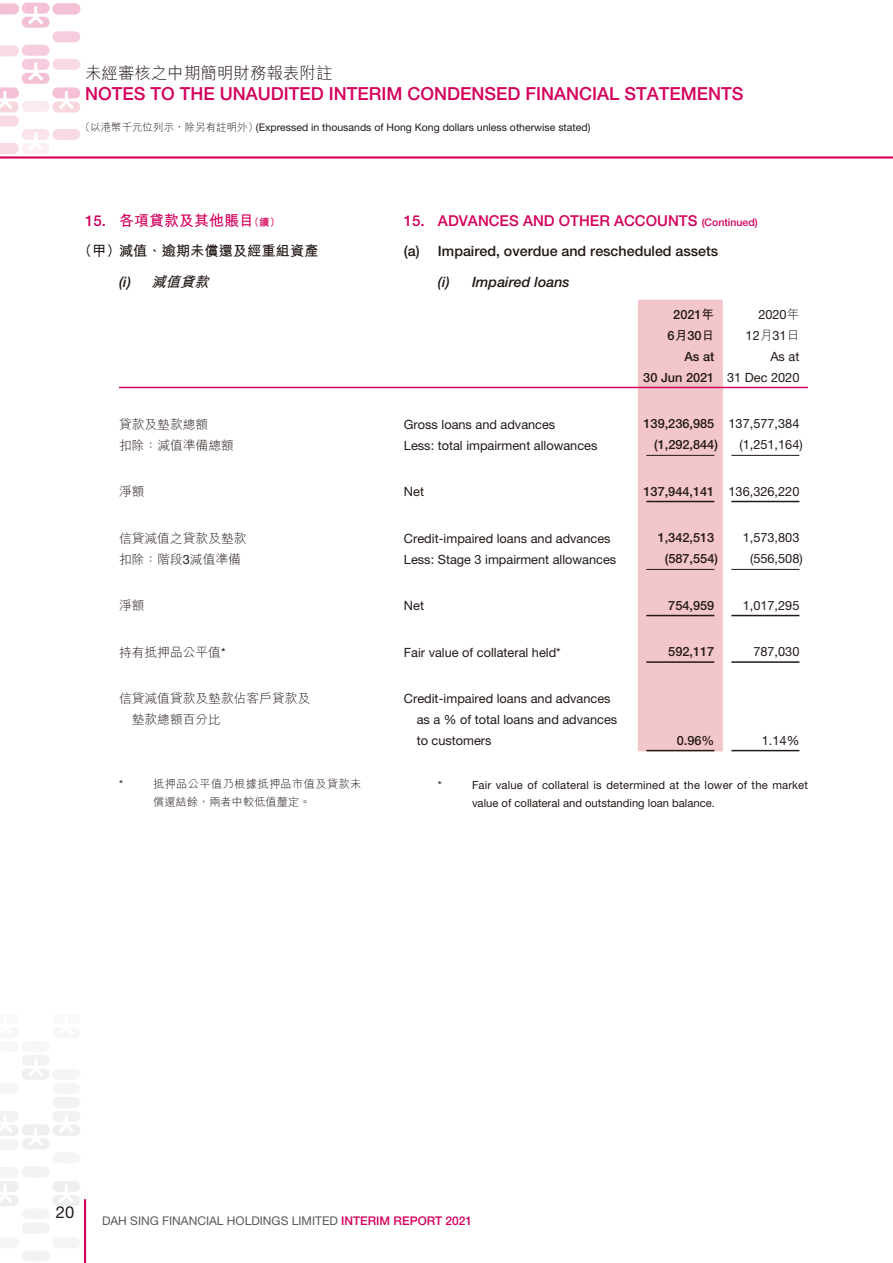
<style>
.page{position:relative;width:893px;height:1263px;background:#fff}
.page>*{position:absolute;margin:0;border:0;box-sizing:border-box;transform-origin:0 0}
.t1{font:500 18px "Helvetica Neue LT Std";color:#d4005c}
.t2{font:300 16.5px "M Hei HK";color:#231916}
.t3{font:16.5px "Helvetica Neue LT Std";color:#231916}
.t4{font:500 15px "Helvetica Neue LT Std";color:#d4005c}
.t5{font:700 15px "M Hei HK";color:#d4005c}
.t6{font:500 14.25px "Helvetica Neue LT Std";color:#231916}
.t7{font:700 14.25px "M Hei HK";color:#231916}
.t8{font:italic 500 14.25px "Helvetica Neue LT Std";color:#231916}
.t9{font:italic 700 14.25px "M Hei HK";color:#231916}
.t10{font:12.75px/21px "Helvetica Neue LT Std";color:#231916;text-align:right}
.t11{font:500 12.75px/21px "Helvetica Neue LT Std";color:#231916;text-align:center}
.t12{font:300 12.75px/21px "M Hei HK";color:#231916}
.t13{font:12px "Helvetica Neue LT Std";color:#595857}
.t14{font:11.25px/18px "Helvetica Neue LT Std";letter-spacing:.015em;color:#231916}
.t15{font:300 11.25px/18px "M Hei HK";letter-spacing:.03em;color:#231916}
.t16{font:10.5px "Helvetica Neue LT Std";color:#231916}
.s1{font-family:"M Hei HK";font-weight:300}
.s2{font-family:"Helvetica Neue LT Std";font-weight:500}
.s3{font-size:10.5px}
.s4{font-family:"M Hei HK";font-weight:700}
.s5{font-weight:400}
.s6{font-family:"Helvetica Neue LT Std";font-weight:400}
.s7{font-weight:500;color:#d4005c}
</style>
<div class="page">
<hr style="left:84px;top:1199px;width:2px;height:64px;background:#d4005c">
<hr style="left:0;top:156px;width:893px;height:3px;background:#d4005c">
<svg style="left:0;top:1055px;width:80px;height:206px"></svg>
<svg style="left:0;top:3px;width:80px;height:151px"></svg>
<div style="left:638px;top:300px;width:85px;height:451px;background:#f2c6cb"></div>
<hr style="left:119px;top:387px;width:285px;height:1px;background:#d4005c">
<hr style="left:404px;top:387px;width:234px;height:1px;background:#d4005c">
<hr style="left:638px;top:387px;width:85px;height:1px;background:#d4005c">
<hr style="left:723px;top:387px;width:85px;height:1px;background:#d4005c">
<hr style="left:646px;top:455px;width:68px;height:1px;background:#231916">
<hr style="left:731px;top:455px;width:68px;height:1px;background:#231916">
<hr style="left:646px;top:501px;width:68px;height:1px;background:#231916">
<hr style="left:731px;top:501px;width:68px;height:1px;background:#231916">
<hr style="left:646px;top:569px;width:68px;height:1px;background:#231916">
<hr style="left:731px;top:569px;width:68px;height:1px;background:#231916">
<hr style="left:646px;top:615px;width:68px;height:1px;background:#231916">
<hr style="left:731px;top:615px;width:68px;height:1px;background:#231916">
<hr style="left:646px;top:661px;width:68px;height:2px;background:#231916">
<hr style="left:731px;top:661px;width:68px;height:2px;background:#231916">
<hr style="left:646px;top:750px;width:68px;height:1px;background:#231916">
<hr style="left:731px;top:750px;width:68px;height:1px;background:#231916">
<p class="t2" style="left:85px;top:64px;width:249px">未經審核之中期簡明財務報表附註</p>
<h1 class="t1" style="left:85px;top:83px;width:660px">NOTES TO THE UNAUDITED INTERIM CONDENSED FINANCIAL STATEMENTS</h1>
<p class="t16" style="left:80px;top:121px;width:512px"><span class="s1">（以港幣千元位列示，除另有註明外）</span>(Expressed in thousands of Hong Kong dollars unless otherwise stated)</p>
<p class="t5" style="left:85px;top:210px;width:197px"><span class="s2">15.</span> 各項貸款及其他賬目<span class="s3">（續）</span></p>
<p class="t7" style="left:78px;top:240px;width:242px">（甲）減值、逾期未償還及經重組資產</p>
<p class="t9" style="left:119px;top:272px;width:96px"><span class="s2">(i)</span> 減值貸款</p>
<p class="t4" style="left:404px;top:212px;width:355px">15. ADVANCES AND OTHER ACCOUNTS <span class="s3">(Continued)</span></p>
<p class="t6" style="left:404px;top:242px;width:316px">(a) Impaired, overdue and rescheduled assets</p>
<p class="t8" style="left:438px;top:273px;width:133px">(i) Impaired loans</p>
<p class="t11" style="left:668px;top:304px;width:48px">2021<span class="s4">年<br></span>6<span class="s4">月</span>30<span class="s4">日</span></p>
<p class="t10" style="left:746px;top:304px;width:55px">2020<span class="s1">年<br></span>12<span class="s1">月</span>31<span class="s1">日</span></p>
<p class="t11" style="left:643px;top:345px;width:73px;text-align:right">As at<br>30 Jun 2021</p>
<p class="t10" style="left:727px;top:345px;width:74px">As at<br>31 Dec 2020</p>
<p class="t12" style="left:119px;top:413px;width:91px">貸款及墊款總額</p>
<p class="t10" style="left:404px;top:413px;width:153px">Gross loans and advances</p>
<p class="t11" style="left:643px;top:413px;width:157px">139,236,985 <span class="s5">137,577,384</span></p>
<p class="t12" style="left:119px;top:434px;width:116px">扣除：減值準備總額</p>
<p class="t10" style="left:404px;top:434px;width:195px">Less: total impairment allowances</p>
<p class="t11" style="left:654px;top:434px;width:65px">(1,292,844)</p>
<p class="t10" style="left:739px;top:434px;width:65px">(1,251,164)</p>
<p class="t12" style="left:119px;top:481px;width:27px">淨額</p>
<p class="t10" style="left:404px;top:481px;width:22px">Net</p>
<p class="t11" style="left:643px;top:480px;width:157px">137,944,141 <span class="s5">136,326,220</span></p>
<p class="t12" style="left:119px;top:527px;width:129px">信貸減值之貸款及墊款</p>
<p class="t10" style="left:404px;top:527px;width:208px">Credit-impaired loans and advances</p>
<p class="t11" style="left:658px;top:527px;width:58px">1,342,513</p>
<p class="t10" style="left:743px;top:527px;width:58px">1,573,803</p>
<p class="t12" style="left:119px;top:548px;width:123px">扣除：階段<span class="s6">3</span>減值準備</p>
<p class="t10" style="left:404px;top:548px;width:214px">Less: Stage 3 impairment allowances</p>
<p class="t11" style="left:665px;top:548px;width:55px">(587,554)</p>
<p class="t10" style="left:750px;top:548px;width:54px">(556,508)</p>
<p class="t12" style="left:119px;top:595px;width:27px">淨額</p>
<p class="t10" style="left:404px;top:595px;width:22px">Net</p>
<p class="t11" style="left:668px;top:594px;width:48px">754,959</p>
<p class="t10" style="left:743px;top:594px;width:58px">1,017,295</p>
<p class="t12" style="left:119px;top:641px;width:108px">持有抵押品公平值<span class="s6">*</span></p>
<p class="t10" style="left:404px;top:641px;width:158px">Fair value of collateral held*</p>
<p class="t11" style="left:668px;top:641px;width:48px">592,117</p>
<p class="t10" style="left:753px;top:641px;width:48px">787,030</p>
<p class="t12" style="left:132px;top:688px;width:180px;text-indent:-13px">信貸減值貸款及墊款佔客戶貸款及墊款總額百分比</p>
<p class="t10" style="left:417px;top:688px;width:202px;text-align:left;text-indent:-13px">Credit-impaired loans and advances as a % of total loans and advances to customers</p>
<p class="t11" style="left:677px;top:729px;width:39px">0.96%</p>
<p class="t10" style="left:762px;top:729px;width:39px">1.14%</p>
<p class="t14" style="left:119px;top:774px;width:5px">*</p>
<p class="t15" style="left:153px;top:774px;width:210px">抵押品公平值乃根據抵押品市值及貸款未償還結餘，兩者中較低值釐定。</p>
<p class="t14" style="left:438px;top:776px;width:5px">*</p>
<p class="t14" style="left:472px;top:776px;width:338px">Fair value of collateral is determined at the lower of the market value of collateral and outstanding loan balance.</p>
<p class="t3" style="left:56px;top:1202px;width:20px">20</p>
<p class="t13" style="left:102px;top:1213px;width:372px">DAH SING FINANCIAL HOLDINGS LIMITED <span class="s7">INTERIM REPORT 2021</span></p>
</div>
